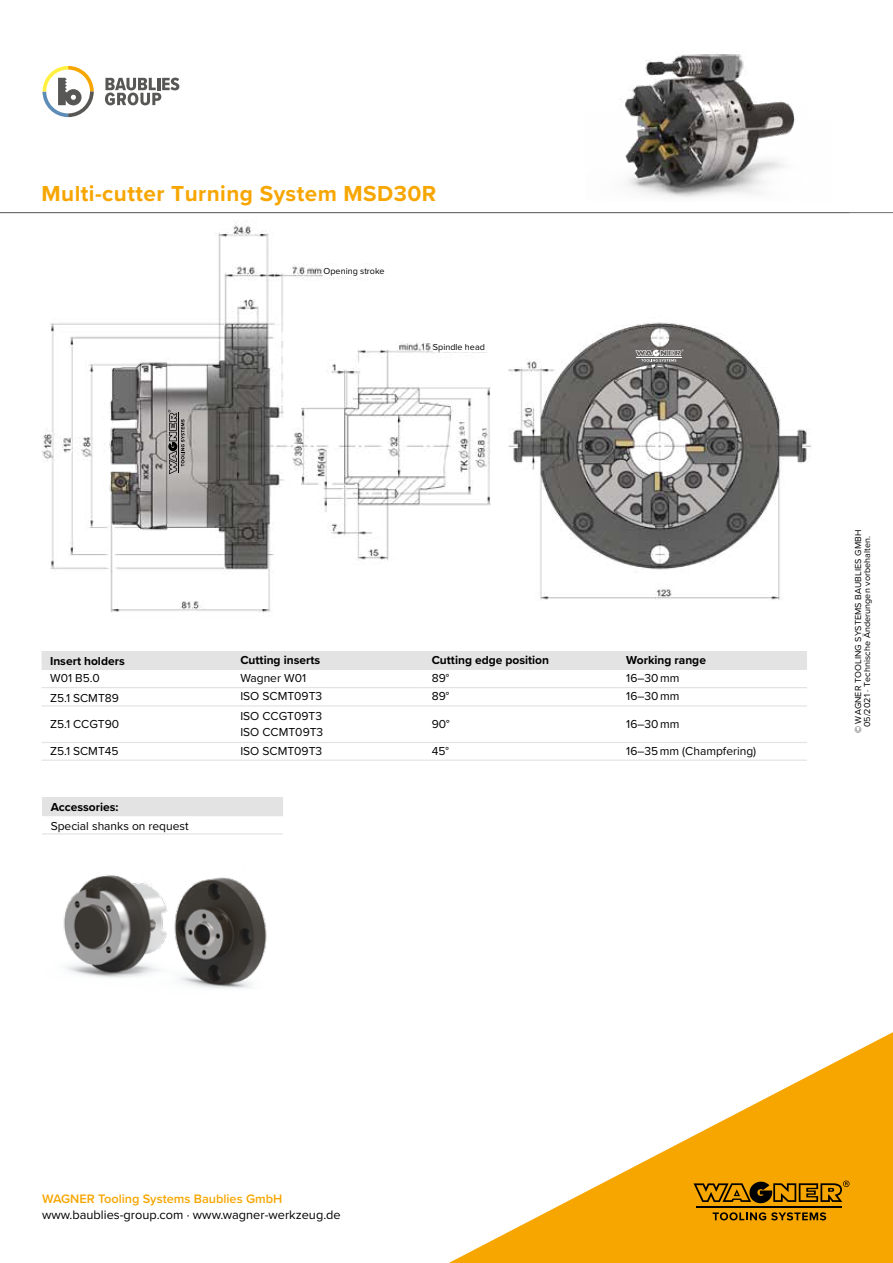
<style>
.page{position:relative;width:893px;height:1263px;background:#fff}
.page>*{position:absolute;margin:0;border:0;box-sizing:border-box;transform-origin:0 0}
.t1{font:700 22.5px "Proxima Nova";letter-spacing:.02em;color:#f7a600}
.t2{font:12.75px "Proxima Nova";color:#000}
.t3{font:600 12.75px "Proxima Nova";color:#f7a600}
.t4{font:12px/16px "Proxima Nova";color:#000}
.t5{font:700 12px "Proxima Nova";color:#000}
.t6{font:9px/9px "Proxima Nova";letter-spacing:.01em;color:#000;text-align:center}
</style>
<div class="page">
<svg style="left:449px;top:1032px;width:444px;height:231px"></svg>
<hr style="left:697px;top:1206px;width:145px;height:2px;background:#000">
<svg style="left:693px;top:1180px;width:156px;height:24px;background:#a87100"></svg>
<svg style="left:713px;top:1212px;width:113px;height:8px"></svg>
<svg style="left:43px;top:66px;width:51px;height:51px"></svg>
<svg style="left:105px;top:78px;width:74px;height:27px"></svg>
<hr style="left:0;top:212px;width:893px;height:1px;background:#706f6f">
<img style="left:42px;top:221px;width:769px;height:392px">
<div style="left:42px;top:652px;width:765px;height:17px;background:#e3e3e3"></div>
<hr style="left:42px;top:651px;width:190px;height:1px;background:#e3e3e3">
<hr style="left:42px;top:705px;width:190px;height:1px;background:#e3e3e3">
<hr style="left:42px;top:669px;width:190px;height:1px;background:#e3e3e3">
<hr style="left:232px;top:669px;width:191px;height:1px;background:#e3e3e3">
<hr style="left:423px;top:669px;width:195px;height:1px;background:#e3e3e3">
<hr style="left:618px;top:669px;width:189px;height:1px;background:#e3e3e3">
<hr style="left:42px;top:687px;width:190px;height:1px;background:#e3e3e3">
<hr style="left:232px;top:687px;width:191px;height:1px;background:#e3e3e3">
<hr style="left:423px;top:687px;width:195px;height:1px;background:#e3e3e3">
<hr style="left:618px;top:687px;width:189px;height:1px;background:#e3e3e3">
<hr style="left:42px;top:742px;width:190px;height:1px;background:#e3e3e3">
<hr style="left:232px;top:742px;width:191px;height:1px;background:#e3e3e3">
<hr style="left:423px;top:742px;width:195px;height:1px;background:#e3e3e3">
<hr style="left:618px;top:742px;width:189px;height:1px;background:#e3e3e3">
<hr style="left:42px;top:759px;width:190px;height:2px;background:#e3e3e3">
<hr style="left:232px;top:759px;width:191px;height:2px;background:#e3e3e3">
<hr style="left:423px;top:759px;width:195px;height:2px;background:#e3e3e3">
<hr style="left:618px;top:759px;width:189px;height:2px;background:#e3e3e3">
<hr style="left:232px;top:651px;width:191px;height:1px;background:#e3e3e3">
<hr style="left:423px;top:651px;width:195px;height:1px;background:#e3e3e3">
<hr style="left:618px;top:651px;width:189px;height:1px;background:#e3e3e3">
<hr style="left:232px;top:705px;width:191px;height:1px;background:#e3e3e3">
<hr style="left:423px;top:705px;width:195px;height:1px;background:#e3e3e3">
<hr style="left:618px;top:705px;width:189px;height:1px;background:#e3e3e3">
<img style="left:63px;top:874px;width:204px;height:115px">
<img style="left:625px;top:54px;width:170px;height:144px">
<div style="left:42px;top:797px;width:241px;height:19px;background:#e3e3e3"></div>
<hr style="left:42px;top:833px;width:241px;height:1px;background:#e3e3e3">
<div style="left:433px;top:341px;width:67px;height:10px;background:#fff"></div>
<div style="left:324px;top:264px;width:77px;height:13px;background:#fff"></div>
<svg style="left:168px;top:410px;width:16px;height:64px"></svg>
<svg style="left:635px;top:349px;width:49px;height:13px"></svg>
<h1 class="t1" style="left:42px;top:177px;width:396px">Multi-cutter Turning System MSD30R</h1>
<p class="t6" style="left:324px;top:266px;width:62px">Opening stroke</p>
<p class="t6" style="left:433px;top:342px;width:53px">Spindle head</p>
<p class="t5" style="left:50px;top:652px;width:76px">Insert holders</p>
<p class="t5" style="left:240px;top:651px;width:81px">Cutting inserts</p>
<p class="t5" style="left:432px;top:651px;width:119px">Cutting edge position</p>
<p class="t5" style="left:626px;top:651px;width:81px">Working range</p>
<p class="t4" style="left:50px;top:670px;width:51px">W01 B5.0</p>
<p class="t4" style="left:240px;top:670px;width:67px">Wagner W01</p>
<p class="t4" style="left:432px;top:670px;width:19px">89°</p>
<p class="t4" style="left:626px;top:670px;width:55px">16–30 mm</p>
<p class="t4" style="left:50px;top:689px;width:70px">Z5.1 SCMT89</p>
<p class="t4" style="left:240px;top:688px;width:83px">ISO SCMT09T3</p>
<p class="t4" style="left:432px;top:688px;width:19px">89°</p>
<p class="t4" style="left:626px;top:688px;width:55px">16–30 mm</p>
<p class="t4" style="left:50px;top:715px;width:71px">Z5.1 CCGT90</p>
<p class="t4" style="left:240px;top:707px;width:84px">ISO CCGT09T3<br>ISO CCMT09T3</p>
<p class="t4" style="left:432px;top:715px;width:19px">90°</p>
<p class="t4" style="left:626px;top:715px;width:55px">16–30 mm</p>
<p class="t4" style="left:50px;top:742px;width:70px">Z5.1 SCMT45</p>
<p class="t4" style="left:240px;top:742px;width:83px">ISO SCMT09T3</p>
<p class="t4" style="left:432px;top:742px;width:19px">45°</p>
<p class="t4" style="left:626px;top:742px;width:131px">16–35 mm (Champfering)</p>
<p class="t5" style="left:51px;top:798px;width:69px">Accessories:</p>
<p class="t4" style="left:51px;top:817px;width:139px">Special shanks on request</p>
<p class="t6" style="left:853px;top:733px;width:205px;rotate:-90deg">© WAGNER TOOLING SYSTEMS BAUBLIES GMBH<br>05/2021 · Technische Änderungen vorbehalten.</p>
<p class="t3" style="left:42px;top:1189px;width:242px">WAGNER Tooling Systems Baublies GmbH</p>
<p class="t2" style="left:42px;top:1205px;width:300px">www.baublies-group.com · www.wagner-werkzeug.de</p>
</div>
